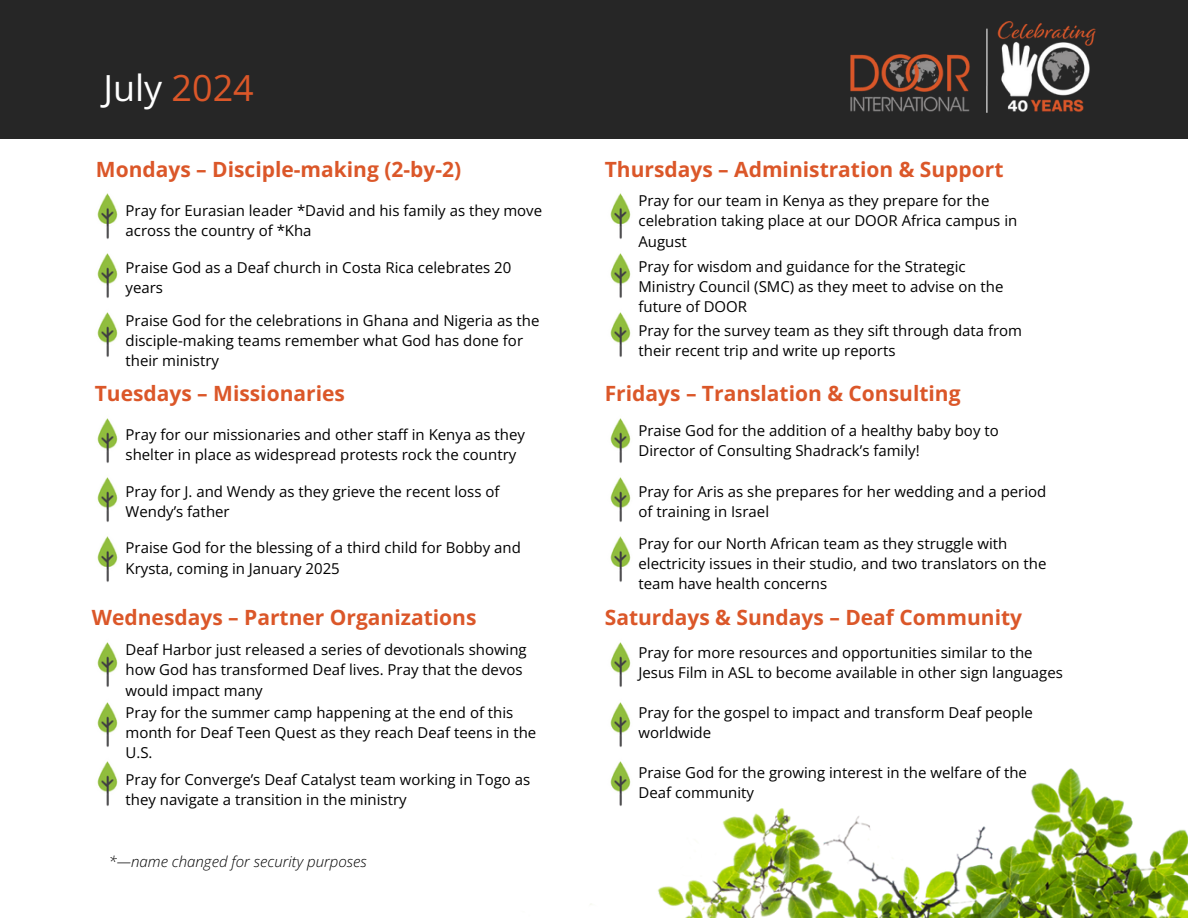
<style>
.page{position:relative;width:1188px;height:918px;background:#fff}
.page>*{position:absolute;margin:0;border:0;box-sizing:border-box;transform-origin:0 0}
.t1{font:36px "Open Sans";color:#fff}
.t2{font:700 21px "Open Sans";color:#db5729}
.t3{font:15px/20.2px "Open Sans";color:#000}
.t4{font:italic 300 15px "Open Sans";color:#000}
.s1{color:#db5729}
</style>
<div class="page">
<img style="left:590px;top:768px;width:598px;height:150px">
<img style="left:97px;top:193px;width:21px;height:46px">
<img style="left:97px;top:253px;width:21px;height:45px">
<img style="left:97px;top:312px;width:21px;height:45px">
<img style="left:97px;top:418px;width:21px;height:45px">
<img style="left:97px;top:477px;width:21px;height:45px">
<img style="left:97px;top:536px;width:21px;height:46px">
<img style="left:97px;top:642px;width:21px;height:45px">
<img style="left:97px;top:702px;width:21px;height:45px">
<img style="left:97px;top:761px;width:21px;height:45px">
<div style="left:0;top:0;width:1188px;height:138px;background:#262626"></div>
<img style="left:850px;top:22px;width:246px;height:91px">
<img style="left:610px;top:193px;width:21px;height:46px">
<img style="left:610px;top:253px;width:21px;height:45px">
<img style="left:610px;top:312px;width:21px;height:45px">
<img style="left:610px;top:418px;width:21px;height:45px">
<img style="left:610px;top:477px;width:21px;height:45px">
<img style="left:610px;top:536px;width:21px;height:46px">
<img style="left:610px;top:642px;width:21px;height:45px">
<img style="left:610px;top:702px;width:21px;height:45px">
<img style="left:605px;top:761px;width:33px;height:48px">
<p class="t1" style="left:103px;top:62px;width:152px">July <span class="s1">2024</span></p>
<p class="t2" style="left:96px;top:154px;width:367px">Mondays – Disciple-making (2-by-2)</p>
<p class="t3" style="left:126px;top:200px;width:418px">Pray for Eurasian leader *David and his family as they move across the country of *Kha</p>
<p class="t3" style="left:126px;top:257px;width:387px">Praise God as a Deaf church in Costa Rica celebrates 20 years</p>
<p class="t3" style="left:126px;top:310px;width:415px">Praise God for the celebrations in Ghana and Nigeria as the disciple-making teams remember what God has done for their ministry</p>
<p class="t2" style="left:95px;top:378px;width:252px">Tuesdays – Missionaries</p>
<h2 class="t3" style="left:126px;top:424px;width:401px">Pray for our missionaries and other staff in Kenya as they shelter in place as widespread protests rock the country</h2>
<h2 class="t3" style="left:126px;top:481px;width:375px">Pray for J. and Wendy as they grieve the recent loss of<br>Wendy’s father</h2>
<p class="t3" style="left:126px;top:537px;width:397px">Praise God for the blessing of a third child for Bobby and<br>Krysta, coming in January 2025</p>
<p class="t2" style="left:92px;top:603px;width:386px">Wednesdays – Partner Organizations</p>
<p class="t3" style="left:126px;top:639px;width:403px">Deaf Harbor just released a series of devotionals showing how God has transformed Deaf lives. Pray that the devos would impact many</p>
<p class="t3" style="left:126px;top:702px;width:412px">Pray for the summer camp happening at the end of this month for Deaf Teen Quest as they reach Deaf teens in the<br>U.S.</p>
<p class="t3" style="left:126px;top:769px;width:406px">Pray for Converge’s Deaf Catalyst team working in Togo as they navigate a transition in the ministry</p>
<p class="t4" style="left:109px;top:851px;width:260px">*—name changed for security purposes</p>
<p class="t2" style="left:605px;top:154px;width:400px">Thursdays – Administration &amp; Support</p>
<p class="t3" style="left:638px;top:190px;width:380px">Pray for our team in Kenya as they prepare for the celebration taking place at our DOOR Africa campus in<br>August</p>
<p class="t3" style="left:638px;top:256px;width:366px">Pray for wisdom and guidance for the Strategic<br>Ministry Council (SMC) as they meet to advise on the future of DOOR</p>
<p class="t3" style="left:638px;top:320px;width:385px">Pray for the survey team as they sift through data from their recent trip and write up reports</p>
<p class="t2" style="left:605px;top:378px;width:357px">Fridays – Translation &amp; Consulting</p>
<p class="t3" style="left:638px;top:420px;width:362px">Praise God for the addition of a healthy baby boy to<br>Director of Consulting Shadrack’s family!</p>
<p class="t3" style="left:638px;top:481px;width:409px">Pray for Aris as she prepares for her wedding and a period of training in Israel</p>
<p class="t3" style="left:638px;top:533px;width:409px">Pray for our North African team as they struggle with electricity issues in their studio, and two translators on the team have health concerns</p>
<p class="t2" style="left:605px;top:603px;width:419px">Saturdays &amp; Sundays – Deaf Community</p>
<p class="t3" style="left:638px;top:642px;width:426px">Pray for more resources and opportunities similar to the<br>Jesus Film in ASL to become available in other sign languages</p>
<p class="t3" style="left:638px;top:702px;width:396px">Pray for the gospel to impact and transform Deaf people worldwide</p>
<p class="t3" style="left:638px;top:762px;width:390px">Praise God for the growing interest in the welfare of the<br>Deaf community</p>
</div>
